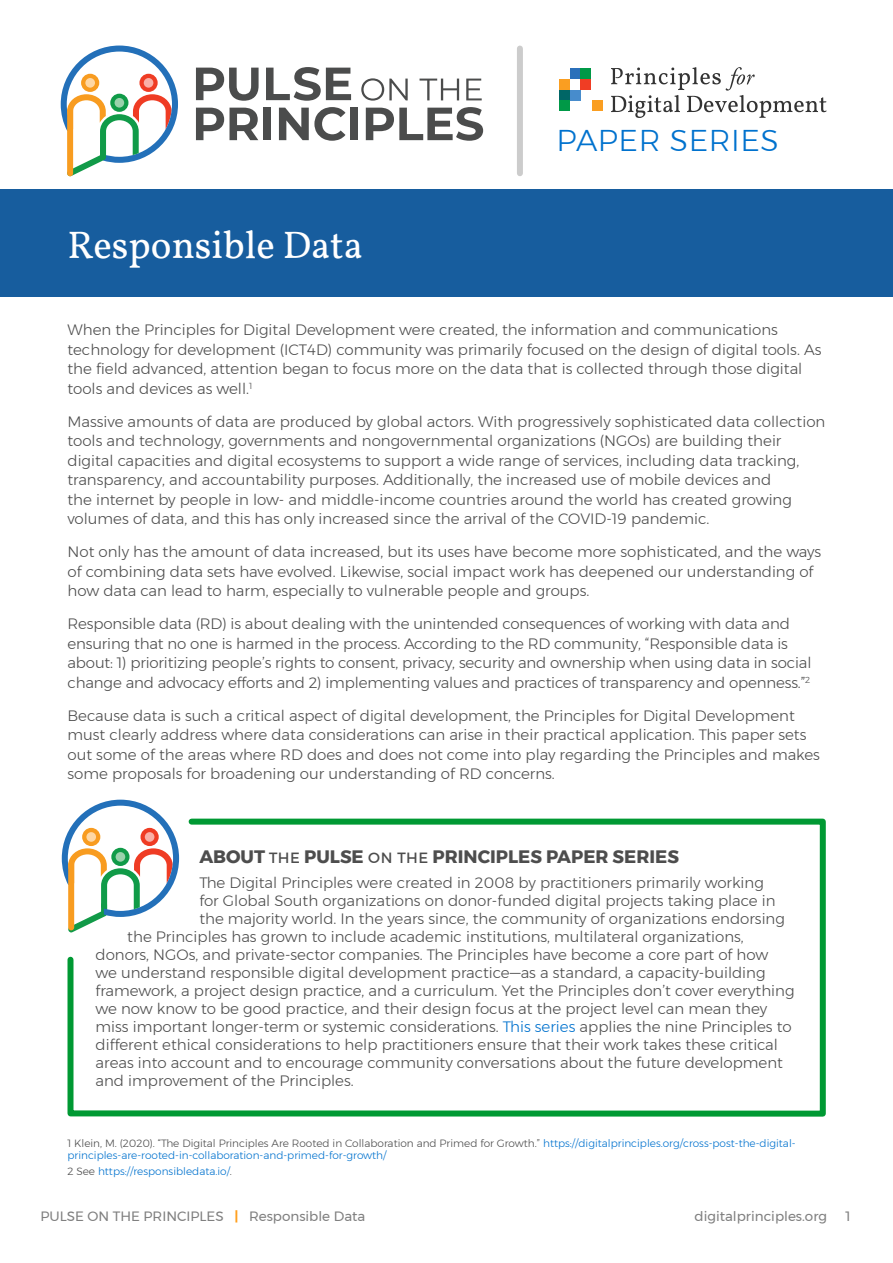
<style>
.page{position:relative;width:893px;height:1263px;background:#fff}
.page>*{position:absolute;margin:0;border:0;box-sizing:border-box;transform-origin:0 0}
.t1{font:39px "Vollkorn";color:#fff}
.t2{font:300 30px "Montserrat";letter-spacing:.02em;color:#0072ce}
.Subtitle_1{font:700 18px "Montserrat";color:#4d4d4d}
.t3{font:300 15px/19.5px "Montserrat";color:#4d4d4d}
.t4{font:13.5px "Montserrat";color:#808080}
.Footnote{font:300 10.5px/12.6px "Montserrat";color:#0072ce}
.s1{font-weight:400}
.s2{color:#0072ce}
.s3{color:#4d4d4d}
.s4{font-weight:700;color:#ff9e1b}
</style>
<div class="page">
<div style="left:0;top:190px;width:893px;height:107px;background:#175d9e"></div>
<div style="left:570px;top:68px;width:10px;height:11px;background:#2b70ba"></div>
<div style="left:580px;top:68px;width:11px;height:11px;background:#009947"></div>
<div style="left:559px;top:79px;width:11px;height:11px;background:#fa9e21"></div>
<div style="left:580px;top:79px;width:11px;height:11px;background:#f03d24"></div>
<div style="left:559px;top:90px;width:11px;height:11px;background:#066"></div>
<div style="left:570px;top:90px;width:10px;height:11px;background:#478ccc"></div>
<div style="left:559px;top:101px;width:11px;height:10px;background:#009947"></div>
<div style="left:592px;top:101px;width:11px;height:10px;background:#fa9e21"></div>
<svg style="left:611px;top:67px;width:215px;height:51px"></svg>
<svg style="left:196px;top:68px;width:63px;height:33px"></svg>
<svg style="left:266px;top:67px;width:85px;height:34px"></svg>
<svg style="left:361px;top:78px;width:47px;height:23px"></svg>
<svg style="left:420px;top:79px;width:39px;height:21px"></svg>
<svg style="left:466px;top:79px;width:16px;height:21px"></svg>
<svg style="left:196px;top:108px;width:28px;height:32px"></svg>
<svg style="left:230px;top:108px;width:28px;height:32px"></svg>
<div style="left:264px;top:108px;width:7px;height:32px;background:#4b4c4c"></div>
<svg style="left:279px;top:107px;width:66px;height:34px"></svg>
<div style="left:351px;top:108px;width:7px;height:32px;background:#4b4c4c"></div>
<svg style="left:366px;top:107px;width:117px;height:34px"></svg>
<svg style="left:61px;top:46px;width:117px;height:130px"></svg>
<div style="left:67px;top:108px;width:6px;height:68px;background:#f89c20;border-radius:3px"></div>
<div style="left:517px;top:49px;width:6px;height:124px;background:#ccc"></div>
<svg style="left:67px;top:818px;width:759px;height:299px"></svg>
<svg style="left:62px;top:800px;width:117px;height:132px"></svg>
<div style="left:68px;top:862px;width:6px;height:68px;background:#f89c20;border-radius:3px"></div>
<p class="t1" style="left:68px;top:221px;width:297px">Responsible Data</p>
<p class="t2" style="left:556px;top:118px;width:224px">PAPER SERIES</p>
<p class="t3" style="left:68px;top:320px;width:755px">When the Principles for Digital Development were created, the information and communications technology for development (ICT4D) community was primarily focused on the design of digital tools. As the field advanced, attention began to focus more on the data that is collected through those digital tools and devices as well.<sup>1</sup></p>
<p class="t3" style="left:68px;top:412px;width:759px">Massive amounts of data are produced by global actors. With progressively sophisticated data collection tools and technology, governments and nongovernmental organizations (NGOs) are building their digital capacities and digital ecosystems to support a wide range of services, including data tracking, transparency, and accountability purposes. Additionally, the increased use of mobile devices and<br>the internet by people in low- and middle-income countries around the world has created growing volumes of data, and this has only increased since the arrival of the COVID-19 pandemic.</p>
<p class="t3" style="left:68px;top:542px;width:755px">Not only has the amount of data increased, but its uses have become more sophisticated, and the ways of combining data sets have evolved. Likewise, social impact work has deepened our understanding of how data can lead to harm, especially to vulnerable people and groups.</p>
<p class="t3" style="left:68px;top:614px;width:745px">Responsible data (RD) is about dealing with the unintended consequences of working with data and ensuring that no one is harmed in the process. According to the RD community, “Responsible data is about: 1) prioritizing people’s rights to consent, privacy, security and ownership when using data in social change and advocacy efforts and 2) implementing values and practices of transparency and openness.”<sup>2</sup></p>
<p class="t3" style="left:68px;top:706px;width:754px">Because data is such a critical aspect of digital development, the Principles for Digital Development must clearly address where data considerations can arise in their practical application. This paper sets out some of the areas where RD does and does not come into play regarding the Principles and makes some proposals for broadening our understanding of RD concerns.</p>
<p class="Subtitle_1" style="left:199px;top:842px;width:481px">ABOUT <span class="s1">the</span> PULSE <span class="s1">on the</span> PRINCIPLES PAPER SERIES</p>
<p class="t3" style="left:199px;top:872px;width:566px">The Digital Principles were created in 2008 by practitioners primarily working</p>
<p class="t3" style="left:199px;top:890px;width:578px">for Global South organizations on donor-funded digital projects taking place in</p>
<p class="t3" style="left:199px;top:908px;width:587px">the majority world. In the years since, the community of organizations endorsing</p>
<p class="t3" style="left:127px;top:926px;width:618px">the Principles has grown to include academic institutions, multilateral organizations,</p>
<p class="t3" style="left:96px;top:944px;width:674px">donors, NGOs, and private-sector companies. The Principles have become a core part of how</p>
<p class="t3" style="left:96px;top:962px;width:671px">we understand responsible digital development practice—as a standard, a capacity-building</p>
<p class="t3" style="left:96px;top:980px;width:700px">framework, a project design practice, and a curriculum. Yet the Principles don’t cover everything</p>
<p class="t3" style="left:96px;top:998px;width:673px">we now know to be good practice, and their design focus at the project level can mean they</p>
<p class="t3" style="left:96px;top:1016px;width:698px">miss important longer-term or systemic considerations. <span class="s2">This series</span> applies the nine Principles to</p>
<p class="t3" style="left:96px;top:1034px;width:684px">different ethical considerations to help practitioners ensure that their work takes these critical</p>
<p class="t3" style="left:96px;top:1052px;width:689px">areas into account and to encourage community conversations about the future development</p>
<p class="t3" style="left:96px;top:1070px;width:260px">and improvement of the Principles.</p>
<p class="Footnote" style="left:68px;top:1136px;width:730px"><span class="s3">1 Klein, M. (2020). “The Digital Principles Are Rooted in Collaboration and Primed for Growth.”</span> https://digitalprinciples.org/cross-post-the-digital&shy;principles-are-rooted-in-collaboration-and-primed-for-growth/</p>
<p class="Footnote" style="left:68px;top:1165px;width:166px"><span class="s3">2 See</span> https://responsibledata.io/<span class="s3">.</span></p>
<p class="t4" style="left:40px;top:1205px;width:326px">PULSE ON THE PRINCIPLES <span class="s4">|</span> Responsible Data</p>
<p class="t4" style="left:695px;top:1205px;width:134px">digitalprinciples.org</p>
<p class="t4" style="left:845px;top:1205px;width:6px">1</p>
</div>
